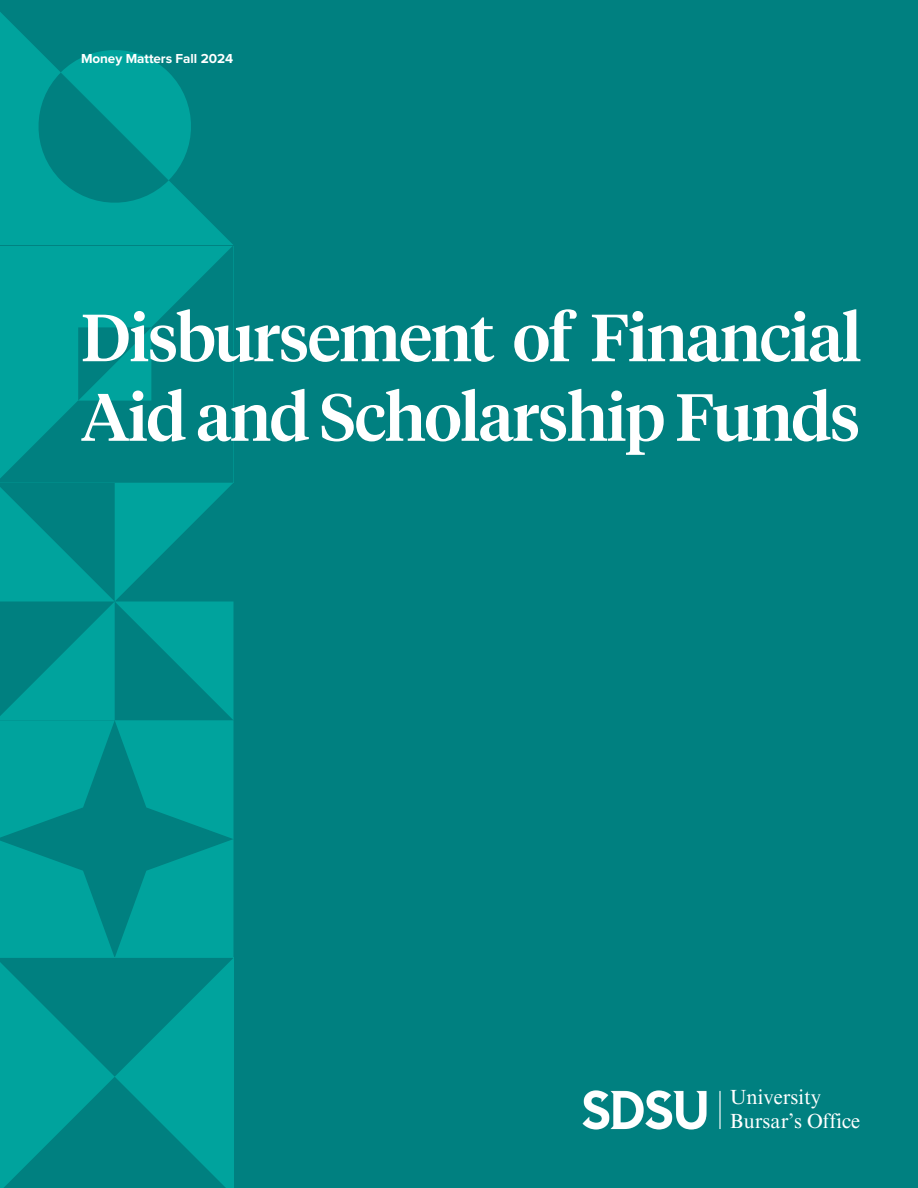
<style>
.page{position:relative;width:918px;height:1188px;background:#008080}
.page>*{position:absolute;margin:0;border:0;box-sizing:border-box;transform-origin:0 0}
.t1{font:500 66.3px/79.5px "Tiempos Headline";letter-spacing:-.02em;color:#fff}
.t2{font:20.55px/24px "Times NRMT Pro";color:#fff}
.t3{font:700 13.5px "Proxima Nova";letter-spacing:-.005em;color:#fff}
</style>
<div class="page">
<svg style="left:0;top:246px;width:234px;height:237px"></svg>
<svg style="left:78px;top:327px;width:73px;height:74px"></svg>
<svg style="left:0;top:483px;width:234px;height:705px"></svg>
<svg style="left:0;top:12px;width:233px;height:233px;fill:#00a39d"></svg>
<svg style="left:38px;top:49px;width:154px;height:154px"></svg>
<img style="left:582px;top:1090px;width:139px;height:40px">
<p class="t3" style="left:81px;top:51px;width:154px">Money Matters Fall 2024</p>
<h1 class="t1" style="left:81px;top:298px;width:782px">Disbursement of Financial<br>Aid and Scholarship Funds</h1>
<h2 class="t2" style="left:730px;top:1087px;width:132px">University<br>Bursar’s Office</h2>
</div>
